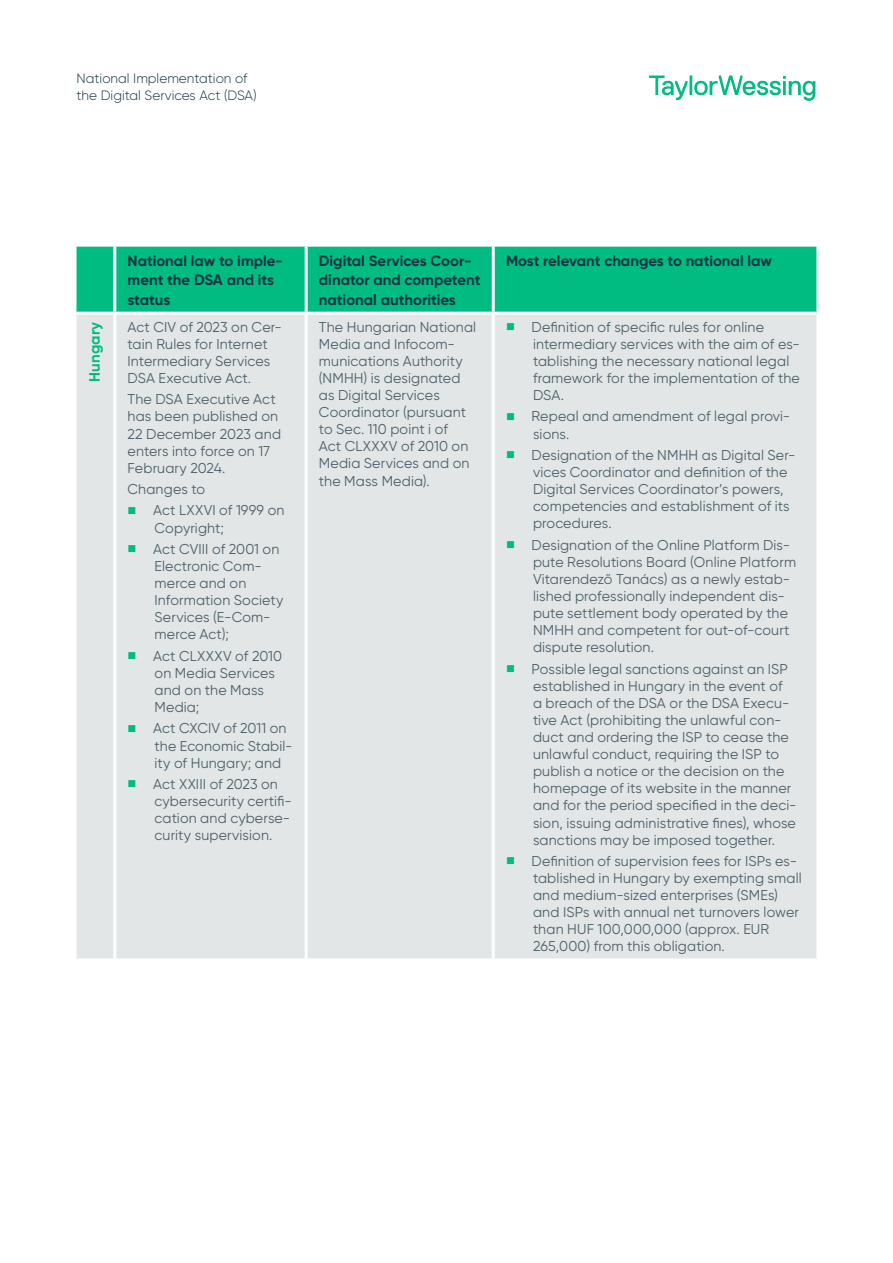
<style>
.page{position:relative;width:893px;height:1263px;background:#fff}
.page>*{position:absolute;margin:0;border:0;box-sizing:border-box;transform-origin:0 0}
.t1{font:700 15px/19.5px "Gilroy";color:#173542}
.t2{font:700 15px "Gilroy";letter-spacing:.01em;color:#00bc80}
.t3{font:14.25px/17.1px "Gilroy";letter-spacing:.01em;color:#4d6069}
.t4{font:300 13.5px/16.5px "Gilroy";color:#173542}
</style>
<div class="page">
<svg style="left:649px;top:75px;width:166px;height:26px"></svg>
<div style="left:77px;top:247px;width:739px;height:65px;background:#00bc80"></div>
<div style="left:77px;top:315px;width:739px;height:643px;background:#e2e6e7"></div>
<hr style="left:113px;top:247px;width:3px;height:65px;background:#fff">
<hr style="left:305px;top:247px;width:3px;height:65px;background:#fff">
<hr style="left:492px;top:247px;width:3px;height:65px;background:#fff">
<hr style="left:113px;top:315px;width:3px;height:643px;background:#fff">
<hr style="left:305px;top:315px;width:3px;height:643px;background:#fff">
<hr style="left:492px;top:315px;width:3px;height:643px;background:#fff">
<svg style="left:129px;top:507px;width:7px;height:7px"></svg>
<svg style="left:129px;top:545px;width:7px;height:7px"></svg>
<svg style="left:129px;top:652px;width:7px;height:7px"></svg>
<svg style="left:129px;top:724px;width:7px;height:8px"></svg>
<svg style="left:129px;top:780px;width:7px;height:7px"></svg>
<svg style="left:507px;top:323px;width:7px;height:7px"></svg>
<svg style="left:507px;top:413px;width:7px;height:7px"></svg>
<svg style="left:507px;top:451px;width:7px;height:7px"></svg>
<svg style="left:507px;top:541px;width:7px;height:7px"></svg>
<svg style="left:507px;top:665px;width:7px;height:7px"></svg>
<svg style="left:507px;top:857px;width:7px;height:7px"></svg>
<p class="t4" style="left:77px;top:70px;width:182px">National Implementation of the Digital Services Act (DSA)</p>
<p class="t1" style="left:128px;top:251px;width:157px">National law to imple&shy;ment the DSA and its status</p>
<p class="t1" style="left:319px;top:251px;width:163px">Digital Services Coor&shy;dinator and competent national authorities</p>
<p class="t1" style="left:506px;top:251px;width:268px">Most relevant changes to national law</p>
<p class="t2" style="left:85px;top:382px;width:62px;rotate:-90deg">Hungary</p>
<p class="t3" style="left:128px;top:318px;width:156px">Act CIV of 2023 on Cer&shy;tain Rules for Internet<br>Intermediary Services<br>DSA Executive Act.</p>
<p class="t3" style="left:128px;top:391px;width:155px">The DSA Executive Act has been published on<br>22 December 2023 and enters into force on 17<br>February 2024.</p>
<p class="t3" style="left:153px;top:478px;width:133px;line-height:21.3px;text-indent:-26px">Changes to<br>Act LXXVI of 1999 on</p>
<p class="t3" style="left:153px;top:517px;width:128px;line-height:21.3px">Copyright;<br>Act CVIII of 2001 on</p>
<p class="t3" style="left:155px;top:557px;width:130px">Electronic Com&shy;merce and on<br>Information Society<br>Services (E-Com&shy;merce Act);</p>
<p class="t3" style="left:153px;top:647px;width:131px">Act CLXXXV of 2010 on Media Services and on the Mass<br>Media;</p>
<p class="t3" style="left:153px;top:720px;width:141px">Act CXCIV of 2011 on the Economic Stabil&shy;ity of Hungary; and</p>
<p class="t3" style="left:153px;top:775px;width:140px">Act XXIII of 2023 on cybersecurity certifi&shy;cation and cyberse&shy;curity supervision.</p>
<p class="t3" style="left:319px;top:318px;width:159px">The Hungarian National<br>Media and Infocom&shy;munications Authority (NMHH) is designated as Digital Services<br>Coordinator (pursuant to Sec. 110 point i of<br>Act CLXXXV of 2010 on<br>Media Services and on the Mass Media).</p>
<p class="t3" style="left:531px;top:318px;width:270px">Definition of specific rules for online intermediary services with the aim of es&shy;tablishing the necessary national legal framework for the implementation of the DSA.</p>
<p class="t3" style="left:531px;top:408px;width:260px">Repeal and amendment of legal provi&shy;sions.</p>
<p class="t3" style="left:531px;top:446px;width:265px">Designation of the NMHH as Digital Ser&shy;vices Coordinator and definition of the Digital Services Coordinator’s powers, competencies and establishment of its procedures.</p>
<p class="t3" style="left:531px;top:536px;width:266px">Designation of the Online Platform Dis&shy;pute Resolutions Board (Online Platform Vitarendező Tanács) as a newly estab&shy;lished professionally independent dis&shy;pute settlement body operated by the NMHH and competent for out-of-court dispute resolution.</p>
<p class="t3" style="left:531px;top:660px;width:266px">Possible legal sanctions against an ISP established in Hungary in the event of<br>a breach of the DSA or the DSA Execu&shy;tive Act (prohibiting the unlawful con&shy;duct and ordering the ISP to cease the unlawful conduct, requiring the ISP to publish a notice or the decision on the homepage of its website in the manner and for the period specified in the deci&shy;sion, issuing administrative fines), whose sanctions may be imposed together.</p>
<p class="t3" style="left:531px;top:852px;width:272px">Definition of supervision fees for ISPs es&shy;tablished in Hungary by exempting small and medium-sized enterprises (SMEs) and ISPs with annual net turnovers lower than HUF 100,000,000 (approx. EUR 265,000) from this obligation.</p>
</div>
